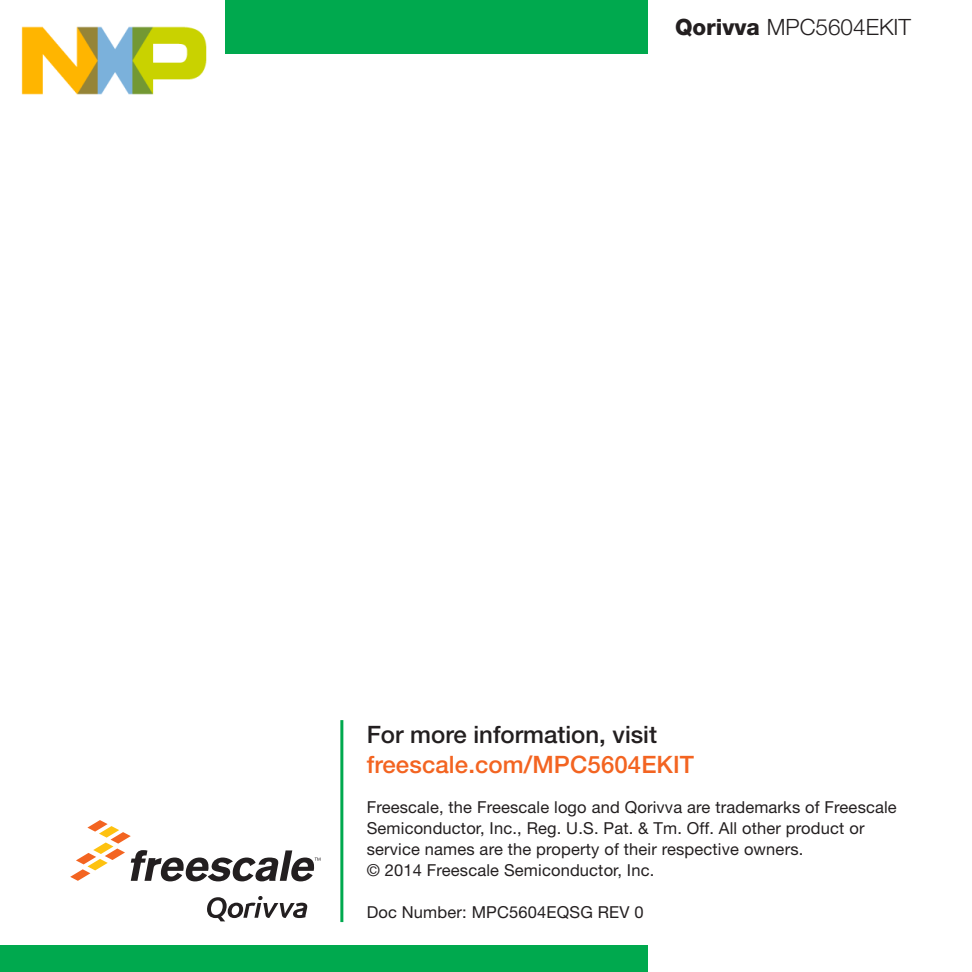
<style>
.page{position:relative;width:972px;height:972px;background:#fff}
.page>*{position:absolute;margin:0;border:0;box-sizing:border-box;transform-origin:0 0}
._08-learn_more_text{font:500 24px/30px "Helvetica Neue LT Pro";color:#f36421}
.t1{font:300 22.5px "Helvetica Neue LT Pro";color:#231f20}
._09-legal_text{font:16.5px/21px "Helvetica Neue LT Pro";letter-spacing:.01em;color:#231f20}
.s1{font-weight:800}
.s2{color:#231f20}
</style>
<div class="page">
<div style="left:0;top:945px;width:648px;height:27px;background:#00a94e"></div>
<div style="left:0;top:0;width:648px;height:54px;background:#00a94e"></div>
<hr style="left:340px;top:720px;width:3px;height:202px;background:#00a94e">
<svg style="left:70px;top:820px;width:250px;height:61px"></svg>
<svg style="left:207px;top:896px;width:100px;height:25px"></svg>
<img style="left:0;top:0;width:225px;height:95px">
<h2 class="t1" style="left:675px;top:13px;width:238px"><span class="s1">Qorivva</span> MPC5604EKIT</h2>
<p class="_08-learn_more_text" style="left:367px;top:719px;width:329px"><span class="s2">For more information, visit </span>freescale.com/MPC5604EKIT</p>
<p class="_09-legal_text" style="left:367px;top:796px;width:532px">Freescale, the Freescale logo and Qorivva are trademarks of Freescale Semiconductor, Inc., Reg. U.S. Pat. &amp; Tm. Off. All other product or service names are the property of their respective owners.<br>© 2014 Freescale Semiconductor, Inc.</p>
<p class="_09-legal_text" style="left:367px;top:901px;width:278px">Doc Number: MPC5604EQSG REV 0</p>
</div>
